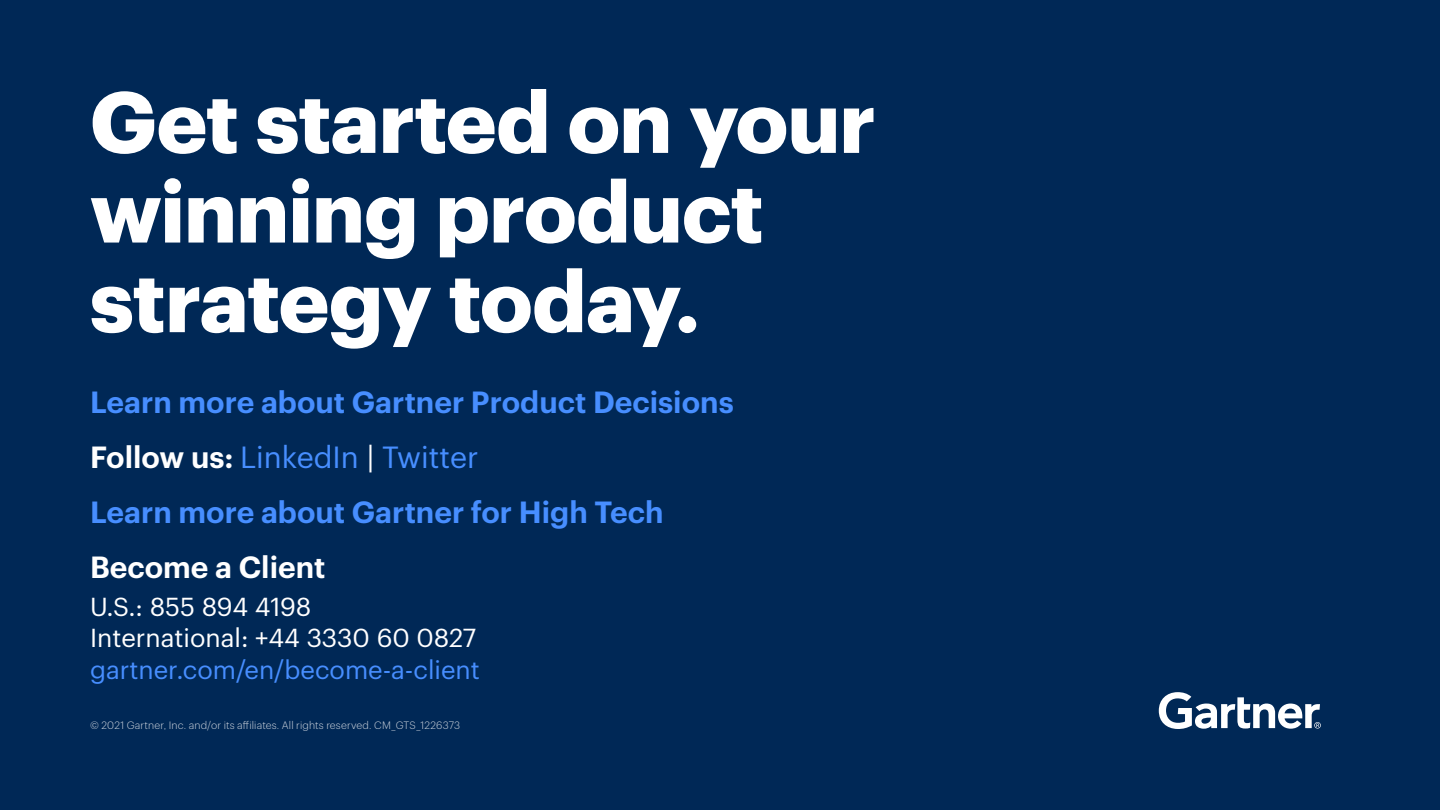
<style>
.page{position:relative;width:1440px;height:810px;background:#002856}
.page>*{position:absolute;margin:0;border:0;box-sizing:border-box;transform-origin:0 0}
.t1{font:700 84.9px/89.7px "Graphik";letter-spacing:-.01em;color:#fff}
.t2{font:600 30px/54.8px "Graphik";color:#478eff}
.t3{font:600 30px "Graphik";color:#fff}
.t4{font:25.5px/31.5px "Graphik";color:#fff}
.t5{font:25.5px "Graphik";color:#478eff}
.t6{font:300 10.5px "Graphik";letter-spacing:.015em;color:#fff}
.s1{color:#fff}
.s2{font-weight:400}
.s3{font-weight:400;color:#fff}
</style>
<div class="page">
<svg style="left:1159px;top:692px;width:162px;height:37px"></svg>
<h1 class="t1" style="left:90px;top:70px;width:787px">Get started on your winning product strategy today.</h1>
<p class="t2" style="left:90px;top:372px;width:645px">Learn more about Gartner Product Decisions<br><span class="s1">Follow us:</span> <span class="s2">LinkedIn</span> <span class="s3">|</span> <span class="s2">Twitter<br></span>Learn more about Gartner for High Tech</p>
<p class="t3" style="left:90px;top:544px;width:237px">Become a Client</p>
<p class="t4" style="left:90px;top:589px;width:388px">U.S.: 855 894 4198<br>International: +44 3330 60 0827</p>
<p class="t5" style="left:90px;top:650px;width:391px">gartner.com/en/become-a-client</p>
<p class="t6" style="left:90px;top:718px;width:371px">© 2021 Gartner, Inc. and/or its affiliates. All rights reserved. CM_GTS_1226373</p>
</div>
